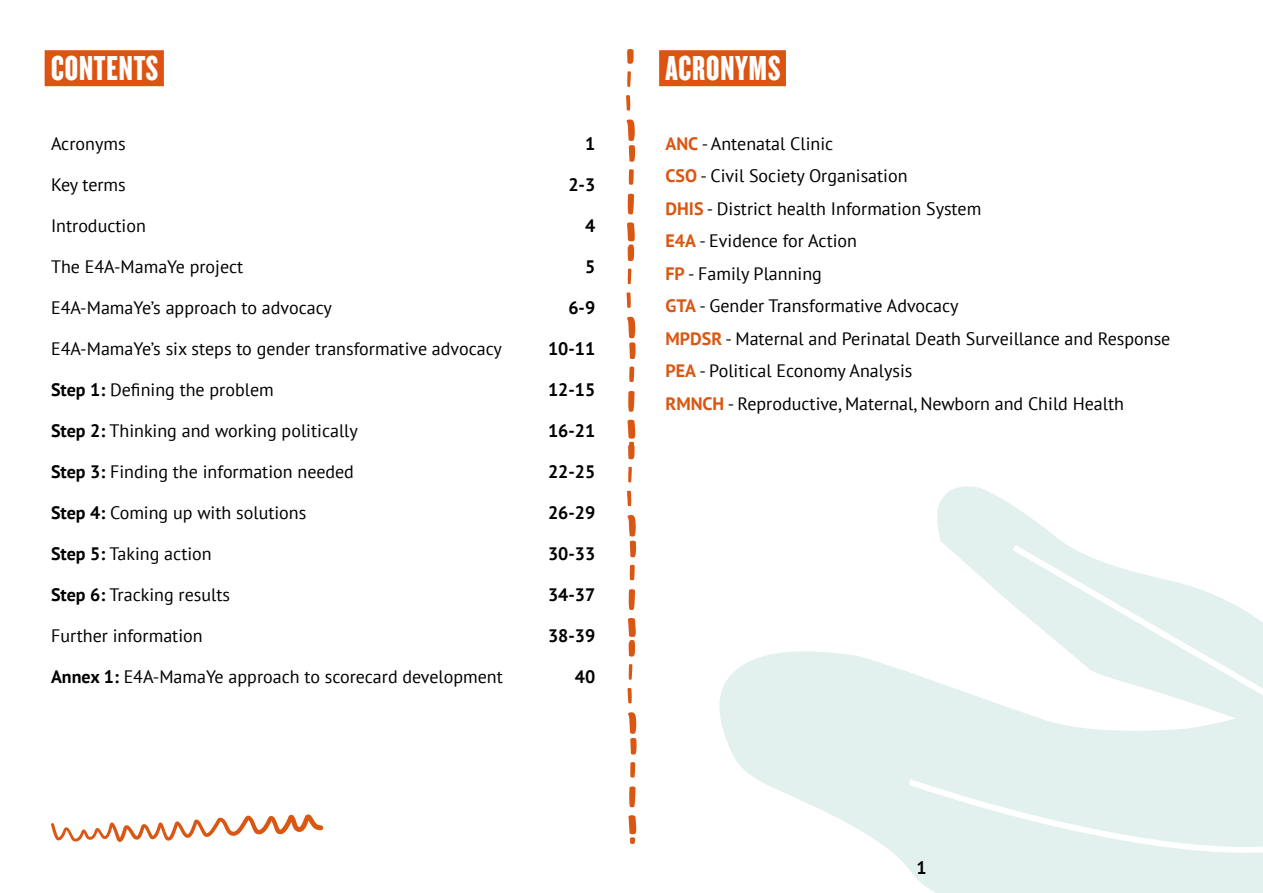
<style>
.page{position:relative;width:1263px;height:893px;background:#fff}
.page>*{position:absolute;margin:0;border:0;box-sizing:border-box;transform-origin:0 0}
.t1{font:36px "Knockout 68 Full Featherwt";letter-spacing:.025em;color:#fff}
.t2{font:18px/32.5px "PT Sans";color:#000}
.t3{font:700 18px "PT Sans";color:#000}
.s1{font-weight:700}
.s2{font-weight:700;color:#da5713}
</style>
<div class="page">
<svg style="left:51px;top:814px;width:272px;height:28px"></svg>
<svg style="left:627px;top:49px;width:7px;height:15px"></svg>
<svg style="left:627px;top:71px;width:4px;height:16px"></svg>
<svg style="left:626px;top:95px;width:4px;height:16px"></svg>
<svg style="left:626px;top:119px;width:9px;height:43px"></svg>
<svg style="left:629px;top:169px;width:5px;height:16px"></svg>
<svg style="left:628px;top:194px;width:6px;height:20px"></svg>
<svg style="left:627px;top:222px;width:8px;height:39px"></svg>
<svg style="left:628px;top:269px;width:3px;height:15px"></svg>
<svg style="left:626px;top:292px;width:5px;height:16px"></svg>
<svg style="left:627px;top:317px;width:9px;height:42px"></svg>
<svg style="left:629px;top:367px;width:5px;height:15px"></svg>
<svg style="left:628px;top:391px;width:6px;height:21px"></svg>
<svg style="left:627px;top:420px;width:8px;height:39px"></svg>
<svg style="left:628px;top:467px;width:4px;height:15px"></svg>
<svg style="left:627px;top:491px;width:4px;height:15px"></svg>
<svg style="left:627px;top:515px;width:9px;height:42px"></svg>
<svg style="left:630px;top:565px;width:5px;height:15px"></svg>
<svg style="left:629px;top:589px;width:6px;height:21px"></svg>
<svg style="left:628px;top:618px;width:8px;height:39px"></svg>
<svg style="left:629px;top:664px;width:3px;height:16px"></svg>
<svg style="left:627px;top:688px;width:5px;height:15px"></svg>
<svg style="left:628px;top:712px;width:8px;height:43px"></svg>
<svg style="left:630px;top:762px;width:5px;height:16px"></svg>
<svg style="left:629px;top:786px;width:6px;height:21px"></svg>
<svg style="left:628px;top:815px;width:8px;height:29px"></svg>
<svg style="left:719px;top:651px;width:544px;height:242px;fill:#e3f1ee"></svg>
<svg style="left:933px;top:486px;width:330px;height:246px"></svg>
<svg style="left:1006px;top:539px;width:257px;height:167px"></svg>
<svg style="left:904px;top:776px;width:359px;height:80px;background:#e5f2ef"></svg>
<div style="left:45px;top:50px;width:119px;height:36px;background:#dd5412"></div>
<div style="left:659px;top:50px;width:127px;height:36px;background:#dd5412"></div>
<h1 class="t1" style="left:51px;top:46px;width:109px">CONTENTS</h1>
<h1 class="t1" style="left:665px;top:46px;width:116px">ACRONYMS</h1>
<p class="t2" style="left:51px;top:127px;width:76px">Acronyms</p>
<p class="t3" style="left:585px;top:131px;width:12px">1</p>
<p class="t2" style="left:51px;top:168px;width:76px">Key terms</p>
<p class="t3" style="left:568px;top:172px;width:28px">2-3</p>
<p class="t2" style="left:51px;top:209px;width:96px">Introduction</p>
<p class="t3" style="left:585px;top:213px;width:12px">4</p>
<p class="t2" style="left:51px;top:250px;width:194px">The E4A-MamaYe project</p>
<p class="t3" style="left:585px;top:254px;width:12px">5</p>
<p class="t2" style="left:51px;top:291px;width:282px">E4A-MamaYe’s approach to advocacy</p>
<p class="t3" style="left:568px;top:295px;width:28px">6-9</p>
<p class="t2" style="left:51px;top:332px;width:452px">E4A-MamaYe’s six steps to gender transformative advocacy</p>
<p class="t3" style="left:548px;top:336px;width:49px">10-11</p>
<p class="t2" style="left:51px;top:373px;width:224px"><span class="s1">Step 1:</span> Defining the problem</p>
<p class="t3" style="left:548px;top:377px;width:49px">12-15</p>
<p class="t2" style="left:51px;top:414px;width:308px"><span class="s1">Step 2:</span> Thinking and working politically</p>
<p class="t3" style="left:548px;top:418px;width:49px">16-21</p>
<p class="t2" style="left:51px;top:455px;width:304px"><span class="s1">Step 3:</span> Finding the information needed</p>
<p class="t3" style="left:548px;top:459px;width:49px">22-25</p>
<p class="t2" style="left:51px;top:496px;width:257px"><span class="s1">Step 4:</span> Coming up with solutions</p>
<p class="t3" style="left:548px;top:500px;width:49px">26-29</p>
<p class="t2" style="left:51px;top:537px;width:162px"><span class="s1">Step 5:</span> Taking action</p>
<p class="t3" style="left:548px;top:541px;width:49px">30-33</p>
<p class="t2" style="left:51px;top:578px;width:180px"><span class="s1">Step 6:</span> Tracking results</p>
<p class="t3" style="left:548px;top:582px;width:49px">34-37</p>
<p class="t2" style="left:51px;top:619px;width:153px">Further information</p>
<p class="t3" style="left:548px;top:623px;width:49px">38-39</p>
<p class="t2" style="left:51px;top:660px;width:453px"><span class="s1">Annex 1:</span> E4A-MamaYe approach to scorecard development</p>
<p class="t3" style="left:575px;top:664px;width:22px">40</p>
<p class="t2" style="left:665px;top:127px;width:506px"><span class="s2">ANC</span> - Antenatal Clinic<br><span class="s2">CSO</span> - Civil Society Organisation<br><span class="s2">DHIS</span> - District health Information System<br><span class="s2">E4A</span> - Evidence for Action<br><span class="s2">FP</span> - Family Planning<br><span class="s2">GTA</span> - Gender Transformative Advocacy<br><span class="s2">MPDSR</span> - Maternal and Perinatal Death Surveillance and Response <span class="s2">PEA</span> - Political Economy Analysis<br><span class="s2">RMNCH</span> - Reproductive, Maternal, Newborn and Child Health</p>
<p class="t3" style="left:917px;top:855px;width:12px">1</p>
</div>
